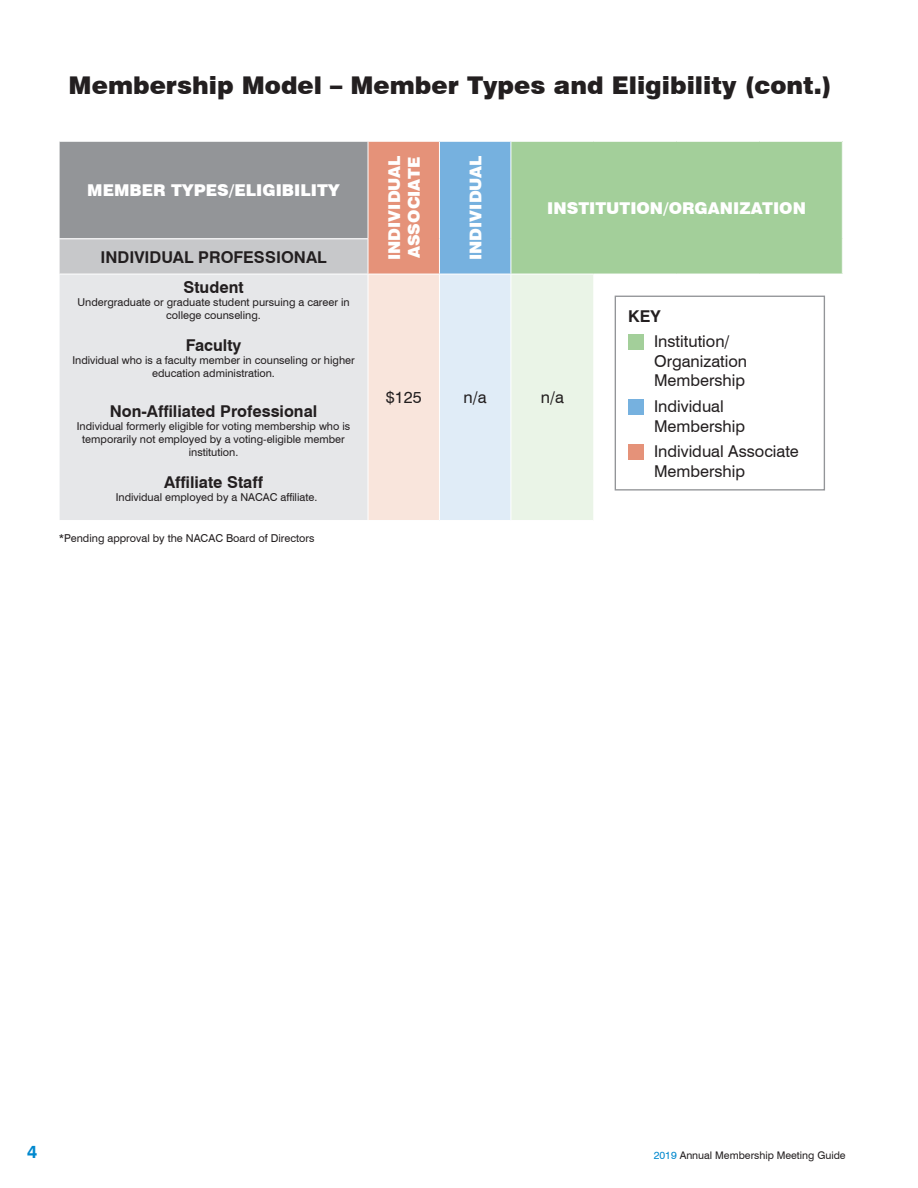
<style>
.page{position:relative;width:918px;height:1188px;background:#fff}
.page>*{position:absolute;margin:0;border:0;box-sizing:border-box;transform-origin:0 0}
.t1{font:900 24.45px "Swiss 721 BT";color:#231f20}
.t2{font:700 18px "Swiss 721 BT";color:#0088ce}
.t3{font:16.35px/19.5px "Swiss 721 BT";color:#231f20}
.t4{font:900 16.35px/19.5px "Swiss 721 BT";color:#fff}
.t5{font:700 16.35px/30px "Swiss 721 BT";color:#231f20;text-align:center}
.t6{font:10.8px/13px "Swiss 721 BT";color:#231f20;text-align:center}
.t7{font:10.5px "Swiss 721 BT";color:#231f20}
.s1{font-weight:700}
.s2{color:#0088ce}
</style>
<div class="page">
<div style="left:59px;top:141px;width:309px;height:98px;background:#939598"></div>
<div style="left:368px;top:141px;width:71px;height:133px;background:#e59279"></div>
<div style="left:439px;top:141px;width:72px;height:133px;background:#76b1df"></div>
<div style="left:511px;top:141px;width:331px;height:133px;background:#a3cf9a"></div>
<div style="left:59px;top:239px;width:309px;height:35px;background:#c7c8ca"></div>
<div style="left:59px;top:274px;width:309px;height:247px;background:#e6e7e9"></div>
<div style="left:368px;top:274px;width:71px;height:247px;background:#f9e5dc"></div>
<div style="left:439px;top:274px;width:72px;height:247px;background:#e0ecf7"></div>
<div style="left:511px;top:274px;width:83px;height:247px;background:#eaf4e7"></div>
<hr style="left:59px;top:141px;width:309px;height:1px;background:#fff">
<hr style="left:59px;top:142px;width:1px;height:96px;background:#fff">
<hr style="left:368px;top:141px;width:71px;height:1px;background:#fff">
<hr style="left:368px;top:142px;width:1px;height:96px;background:#fff">
<hr style="left:439px;top:141px;width:72px;height:1px;background:#fff">
<hr style="left:439px;top:142px;width:1px;height:97px;background:#fff">
<hr style="left:511px;top:141px;width:83px;height:1px;background:#fff">
<hr style="left:511px;top:142px;width:1px;height:97px;background:#fff">
<hr style="left:594px;top:141px;width:83px;height:1px;background:#fff">
<hr style="left:677px;top:141px;width:82px;height:1px;background:#fff">
<hr style="left:759px;top:141px;width:84px;height:1px;background:#fff">
<hr style="left:59px;top:238px;width:309px;height:1px;background:#fff">
<hr style="left:59px;top:239px;width:1px;height:35px;background:#fff">
<hr style="left:368px;top:239px;width:1px;height:35px;background:#fff">
<hr style="left:439px;top:239px;width:1px;height:35px;background:#fff">
<hr style="left:511px;top:239px;width:1px;height:35px;background:#fff">
<hr style="left:59px;top:274px;width:309px;height:1px;background:#fff">
<hr style="left:59px;top:274px;width:1px;height:246px;background:#fff">
<hr style="left:368px;top:274px;width:71px;height:1px;background:#fff">
<hr style="left:368px;top:274px;width:1px;height:246px;background:#fff">
<hr style="left:439px;top:274px;width:72px;height:1px;background:#fff">
<hr style="left:439px;top:274px;width:1px;height:246px;background:#fff">
<hr style="left:511px;top:274px;width:83px;height:1px;background:#fff">
<hr style="left:511px;top:274px;width:1px;height:246px;background:#fff">
<hr style="left:593px;top:274px;width:1px;height:246px;background:#fff">
<hr style="left:59px;top:520px;width:309px;height:1px;background:#fff">
<hr style="left:368px;top:520px;width:71px;height:1px;background:#fff">
<hr style="left:439px;top:520px;width:72px;height:1px;background:#fff">
<hr style="left:511px;top:520px;width:83px;height:1px;background:#fff">
<div style="left:628px;top:334px;width:16px;height:16px;background:#a3cf9a"></div>
<div style="left:628px;top:399px;width:16px;height:16px;background:#76b1df"></div>
<div style="left:628px;top:444px;width:16px;height:16px;background:#e59279"></div>
<div style="left:615px;top:296px;width:210px;height:195px;border:1px solid #939598"></div>
<p class="t1" style="left:69px;top:70px;width:765px">Membership Model – Member Types and Eligibility (cont.)</p>
<p class="t4" style="left:87px;top:181px;width:254px">MEMBER TYPES/ELIGIBILITY</p>
<p class="t5" style="left:100px;top:242px;width:228px">INDIVIDUAL PROFESSIONAL<br>Student</p>
<p class="t6" style="left:77px;top:295px;width:274px">Undergraduate or graduate student pursuing a career in college counseling.</p>
<p class="t5" style="left:186px;top:330px;width:57px">Faculty</p>
<p class="t6" style="left:72px;top:354px;width:284px">Individual who is a faculty member in counseling or higher education administration.</p>
<p class="t5" style="left:110px;top:396px;width:209px">Non-Affiliated Professional</p>
<p class="t6" style="left:77px;top:419px;width:275px">Individual formerly eligible for voting membership who is temporarily not employed by a voting-eligible member institution.</p>
<p class="t5" style="left:164px;top:467px;width:101px">Affiliate Staff</p>
<p class="t6" style="left:116px;top:491px;width:203px">Individual employed by a NACAC affiliate.</p>
<p class="t6" style="left:59px;top:531px;width:257px">*Pending approval by the NACAC Board of Directors</p>
<p class="t4" style="left:384px;top:260px;width:106px;rotate:-90deg">INDIVIDUAL<br>ASSOCIATE</p>
<p class="t4" style="left:466px;top:260px;width:106px;rotate:-90deg">INDIVIDUAL</p>
<p class="t4" style="left:547px;top:198px;width:260px">INSTITUTION/ORGANIZATION</p>
<p class="t3" style="left:386px;top:388px;width:37px">$125</p>
<p class="t3" style="left:464px;top:388px;width:25px">n/a</p>
<p class="t3" style="left:541px;top:388px;width:25px">n/a</p>
<p class="t3" style="left:654px;top:303px;width:77px;line-height:25.7px;text-indent:-26px"><span class="s1">KEY<br></span>Institution/</p>
<p class="t3" style="left:654px;top:351px;width:95px">Organization<br>Membership</p>
<p class="t3" style="left:654px;top:396px;width:93px">Individual<br>Membership</p>
<p class="t3" style="left:654px;top:442px;width:146px">Individual Associate<br>Membership</p>
<h2 class="t2" style="left:27px;top:1141px;width:12px">4</h2>
<p class="t7" style="left:654px;top:1149px;width:193px"><span class="s2">2019</span> Annual Membership Meeting Guide</p>
</div>
